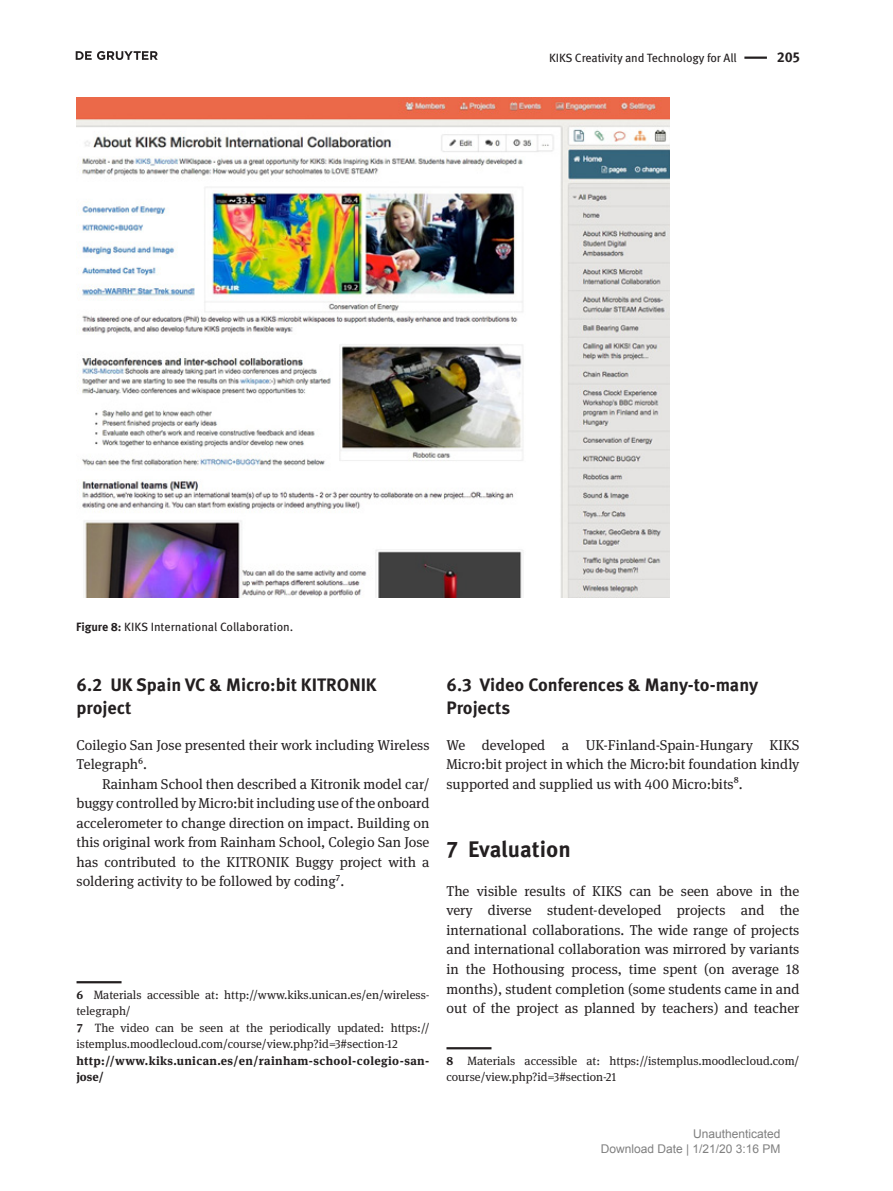
<style>
.page{position:relative;width:893px;height:1191px;background:#fff}
.page>*{position:absolute;margin:0;border:0;box-sizing:border-box;transform-origin:0 0}
.t1{font:700 22.5px "DG Meta Science";color:#231f20}
.t2{font:700 18px/22.5px "DG Meta Science";color:#231f20}
.paragraph_without_in{font:14.25px/19.5px "DG Meta Serif Science";color:#231f20;text-align:justify}
.paragraph_with_inden{font:14.25px/19.5px "DG Meta Serif Science";color:#231f20;text-align:justify}
.t3{font:700 14.25px "DG Meta Science";color:#231f20}
.footnote_text{font:12px/16.5px "DG Meta Serif Science";color:#231f20}
.caption_figure{font:12px "DG Meta Science";letter-spacing:-.01em;color:#231f20}
.footnote_text-2{font:700 12px/16.5px "DG Meta Serif Science";letter-spacing:.03em;color:#231f20}
.t4{font:12px/15px "Arial";color:#808080;text-align:right}
.s1{font-weight:700}
</style>
<div class="page">
<svg style="left:76px;top:51px;width:82px;height:9px"></svg>
<hr style="left:744px;top:57px;width:23px;height:2px;background:#231f20">
<hr style="left:77px;top:981px;width:45px;height:2px;background:#231f20">
<hr style="left:446px;top:1047px;width:45px;height:2px;background:#231f20">
<img style="left:76px;top:98px;width:593px;height:499px">
<p class="caption_figure" style="left:549px;top:48px;width:189px">KIKS Creativity and Technology for All</p>
<p class="t3" style="left:777px;top:45px;width:25px">205</p>
<p class="caption_figure" style="left:76px;top:617px;width:219px"><span class="s1">Figure 8:</span> KIKS International Collaboration.</p>
<p class="t2" style="left:77px;top:673px;width:302px">6.2 UK Spain VC &amp; Micro:bit KITRONIK project</p>
<p class="paragraph_without_in" style="left:77px;top:734px;width:354px">Coilegio San Jose presented their work including Wireless<br>Telegraph6.</p>
<p class="paragraph_with_inden" style="left:77px;top:773px;width:354px;text-indent:26px">Rainham School then described a Kitronik model car/ buggy controlled by Micro:bit including use of the onboard accelerometer to change direction on impact. Building on this original work from Rainham School, Colegio San Jose has contributed to the KITRONIK Buggy project with a soldering activity to be followed by coding7.</p>
<p class="footnote_text" style="left:77px;top:986px;width:354px"><span class="s1">6</span> Materials accessible at: http://www.kiks.unican.es/en/wireless&shy;telegraph/</p>
<p class="footnote_text" style="left:77px;top:1019px;width:354px"><span class="s1">7</span> The video can be seen at the periodically updated: https:// istemplus.moodlecloud.com/course/view.php?id=3#section-12</p>
<p class="footnote_text-2" style="left:77px;top:1051px;width:354px">http://www.kiks.unican.es/en/rainham-school-colegio-san&shy;jose/</p>
<p class="t2" style="left:446px;top:673px;width:313px">6.3 Video Conferences &amp; Many-to-many<br>Projects</p>
<p class="paragraph_without_in" style="left:446px;top:734px;width:354px">We developed a UK-Finland-Spain-Hungary KIKS Micro:bit project in which the Micro:bit foundation kindly supported and supplied us with 400 Micro:bits8.</p>
<p class="t1" style="left:446px;top:831px;width:126px">7 Evaluation</p>
<p class="paragraph_without_in" style="left:446px;top:881px;width:354px">The visible results of KIKS can be seen above in the very diverse student-developed projects and the international collaborations. The wide range of projects and international collaboration was mirrored by variants in the Hothousing process, time spent (on average 18 months), student completion (some students came in and out of the project as planned by teachers) and teacher</p>
<p class="footnote_text" style="left:446px;top:1052px;width:354px"><span class="s1">8</span> Materials accessible at: https://istemplus.moodlecloud.com/ course/view.php?id=3#section-21</p>
<p class="t4" style="left:601px;top:1127px;width:181px">Unauthenticated<br>Download Date | 1/21/20 3:16 PM</p>
</div>
